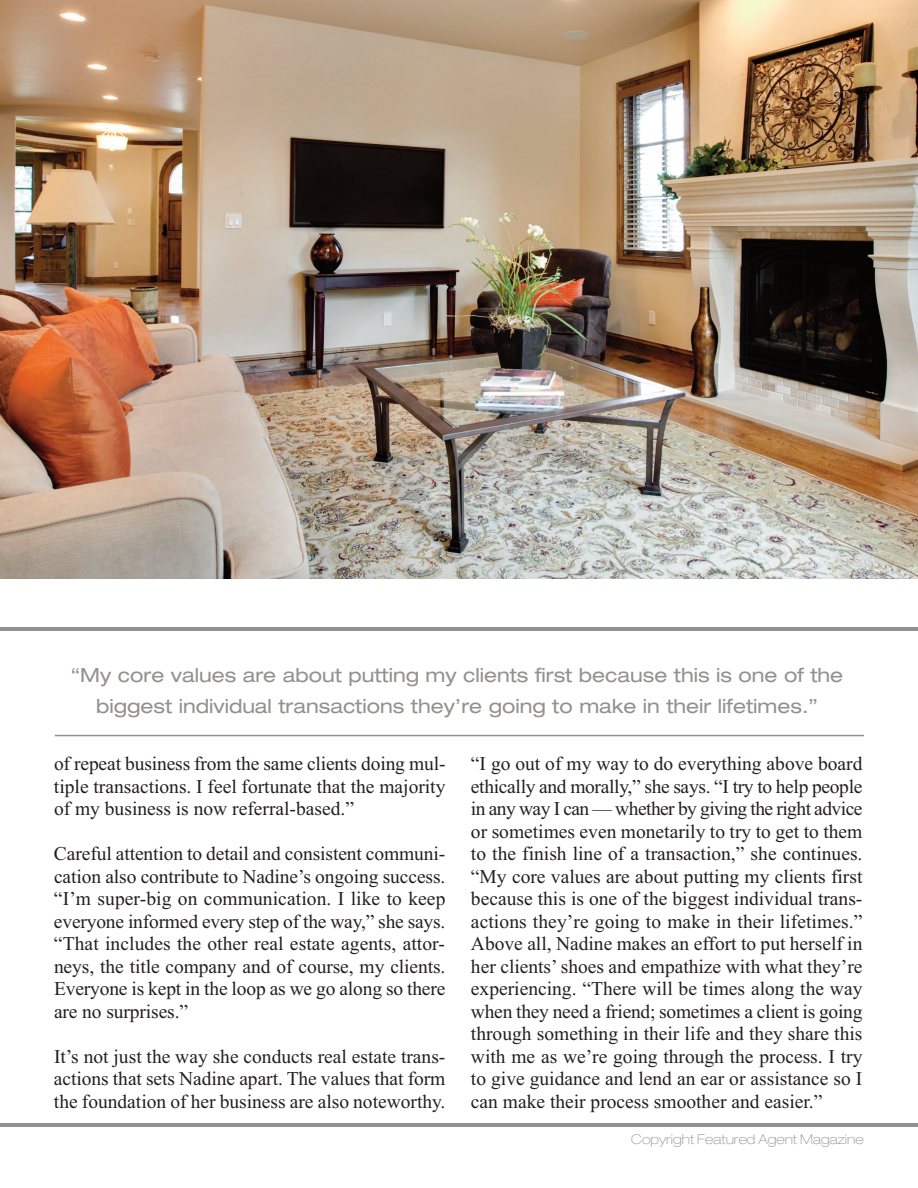
<style>
.page{position:relative;width:918px;height:1188px;background:#fff}
.page>*{position:absolute;margin:0;border:0;box-sizing:border-box;transform-origin:0 0}
.t1{font:19.5px/22.5px "Times New Roman";color:#231f20;text-align:justify}
.t2{font:expanded 19.5px/31.5px "Helvetica Neue";color:#95908b;text-align:center}
.t3{font:100 expanded 13.5px "Helvetica Neue";color:#939598}
</style>
<div class="page">
<img style="left:0;top:0;width:918px;height:579px">
<hr style="left:0;top:1123px;width:918px;height:3px;background:#95908b">
<hr style="left:55px;top:735px;width:809px;height:1px;background:#95908b">
<hr style="left:0;top:627px;width:918px;height:4px;background:#95908b">
<p class="t2" style="left:71px;top:661px;width:774px">“My core values are about putting my clients first because this is one of the biggest individual transactions they’re going to make in their lifetimes.”</p>
<p class="t1" style="left:54px;top:752px;width:393px">of repeat business from the same clients doing mul&shy;tiple transactions. I feel fortunate that the majority of my business is now referral-based.”</p>
<p class="t1" style="left:54px;top:842px;width:393px">Careful attention to detail and consistent communi&shy;cation also contribute to Nadine’s ongoing success. “I’m super-big on communication. I like to keep everyone informed every step of the way,” she says. “That includes the other real estate agents, attor&shy;neys, the title company and of course, my clients.<br>Everyone is kept in the loop as we go along so there are no surprises.”</p>
<p class="t1" style="left:54px;top:1045px;width:393px">It’s not just the way she conducts real estate trans&shy;actions that sets Nadine apart. The values that form the foundation of her business are also noteworthy.</p>
<p class="t1" style="left:471px;top:752px;width:393px">“I go out of my way to do everything above board ethically and morally,” she says. “I try to help people in any way I can — whether by giving the right advice or sometimes even monetarily to try to get to them to the finish line of a transaction,” she continues. “My core values are about putting my clients first because this is one of the biggest individual trans&shy;actions they’re going to make in their lifetimes.” Above all, Nadine makes an effort to put herself in her clients’shoes and empathize with what they’re experiencing. “There will be times along the way when they need a friend; sometimes a client is going through something in their life and they share this with me as we’re going through the process. I try to give guidance and lend an ear or assistance so I can make their process smoother and easier.”</p>
<p class="t3" style="left:631px;top:1135px;width:234px">Copyright Featured Agent Magazine</p>
</div>
